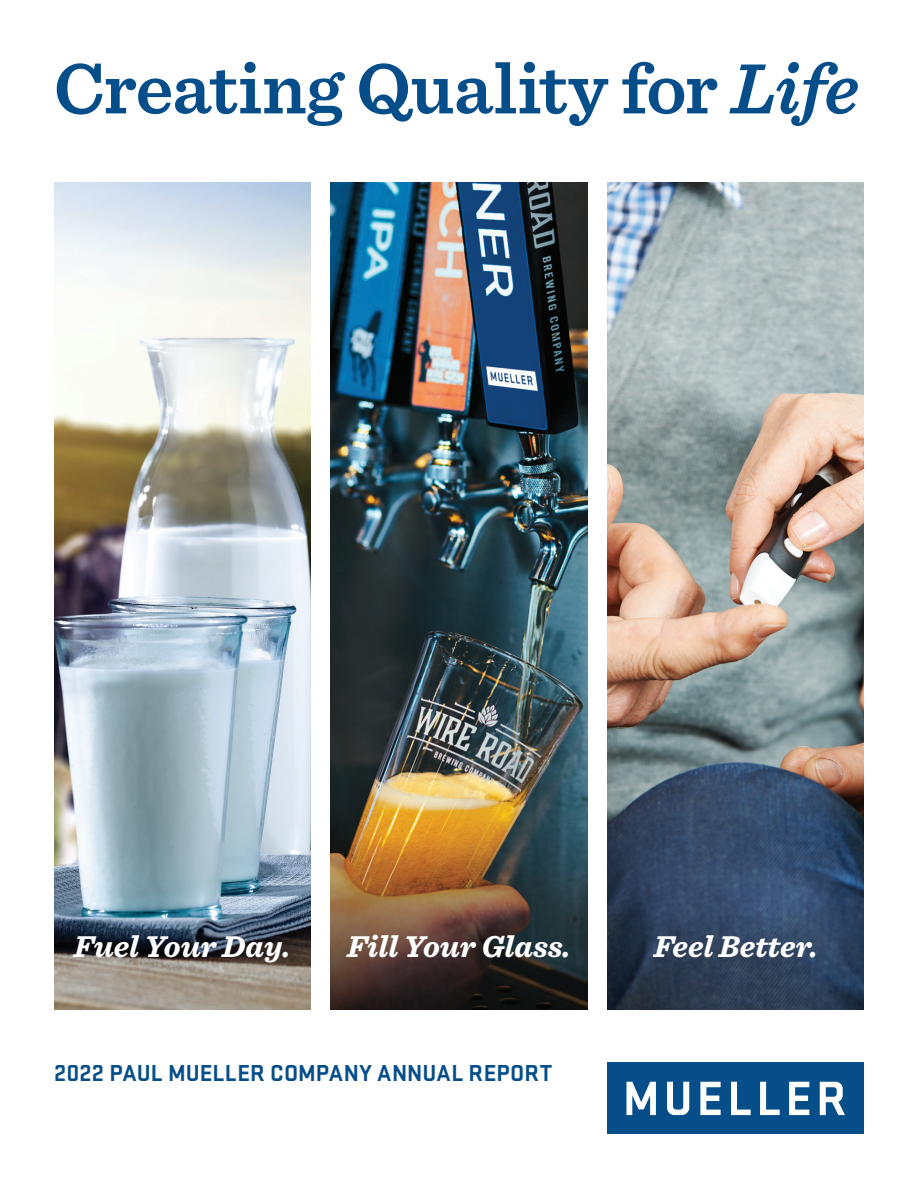
<style>
.page{position:relative;width:918px;height:1188px;background:#fff}
.page>*{position:absolute;margin:0;border:0;box-sizing:border-box;transform-origin:0 0}
.t1{font:600 74.25px "Sentinel";letter-spacing:-.005em;color:#064e89}
.t2{font:italic 700 31.5px "Sentinel";color:#fff}
.t3{font:700 24px "Mueller Display";letter-spacing:.005em;color:#064e89}
.s1{font-style:italic}
</style>
<div class="page">
<div style="left:608px;top:1063px;width:256px;height:71px;background:#064e89"></div>
<svg style="left:700px;top:1082px;width:21px;height:33px"></svg>
<svg style="left:789px;top:1082px;width:20px;height:33px"></svg>
<svg style="left:731px;top:1082px;width:20px;height:33px"></svg>
<svg style="left:760px;top:1082px;width:20px;height:33px"></svg>
<svg style="left:627px;top:1082px;width:29px;height:33px"></svg>
<svg style="left:820px;top:1082px;width:25px;height:33px"></svg>
<svg style="left:667px;top:1082px;width:22px;height:33px"></svg>
<img style="left:331px;top:182px;width:256px;height:827px">
<img style="left:54px;top:182px;width:256px;height:827px">
<img style="left:608px;top:182px;width:256px;height:827px">
<h1 class="t1" style="left:54px;top:31px;width:807px">Creating Quality for <span class="s1">Life</span></h1>
<p class="t2" style="left:74px;top:921px;width:218px">Fuel Your Day.</p>
<p class="t2" style="left:347px;top:921px;width:225px">Fill Your Glass.</p>
<p class="t2" style="left:654px;top:921px;width:166px">Feel Better.</p>
<p class="t3" style="left:54px;top:1057px;width:500px">2022 PAUL MUELLER COMPANY ANNUAL REPORT</p>
</div>
